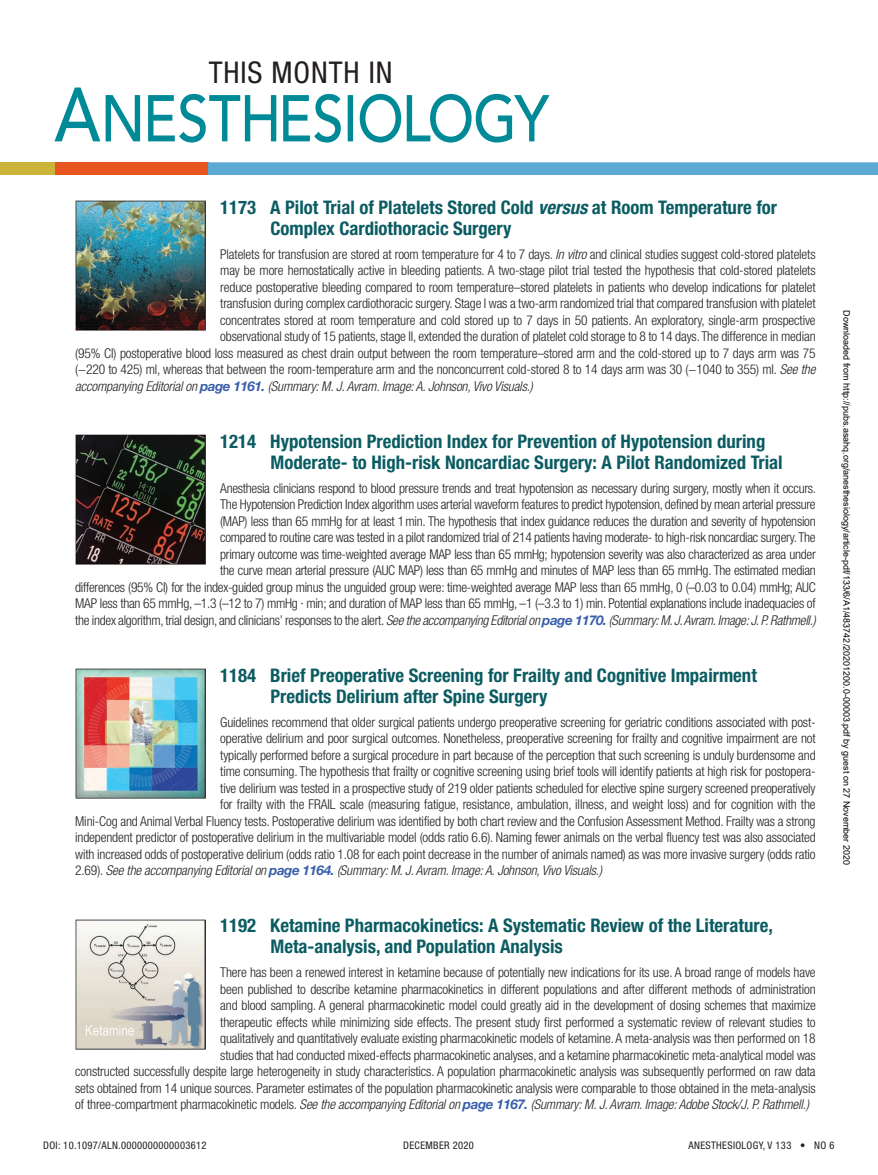
<style>
.page{position:relative;width:878px;height:1175px;background:#fff}
.page>*{position:absolute;margin:0;border:0;box-sizing:border-box;transform-origin:0 0}
.t1{font:condensed 30px "Helvetica Neue LT Std";letter-spacing:.03em;color:#231f20}
.t2{font:700 condensed 18.75px/21px "Helvetica Neue LT Std";color:#0b5c62}
.t3{font:300 condensed 13.5px/16.5px "Helvetica Neue LT Std";letter-spacing:-.01em;color:#231f20;text-align:right}
.t4{font:italic 300 condensed 13.5px "Helvetica Neue LT Std";letter-spacing:-.01em;color:#231f20}
.t5{font:condensed 10.5px "Helvetica Neue LT Std";letter-spacing:.03em;color:#231f20}
.t6{font:9px "Arial";color:#000}
.s1{font-style:italic}
.s2{font-weight:700;font-stretch:normal;color:#395fac}
.s3{font-weight:700;font-style:italic;font-stretch:normal;color:#395fac}
.s4{font-style:normal}
</style>
<div class="page">
<svg style="left:54px;top:87px;width:495px;height:55px"></svg>
<div style="left:48px;top:162px;width:161px;height:13px;background:#e6551f"></div>
<div style="left:0;top:162px;width:54px;height:13px;background:#cbb437"></div>
<div style="left:209px;top:163px;width:668px;height:11px;background:#5caad4"></div>
<div style="left:208px;top:162px;width:670px;height:13px;border:2px solid #5caad4"></div>
<img style="left:75px;top:200px;width:130px;height:130px">
<img style="left:75px;top:434px;width:130px;height:130px">
<img style="left:75px;top:668px;width:130px;height:130px">
<img style="left:75px;top:919px;width:130px;height:130px">
<h1 class="t1" style="left:209px;top:55px;width:185px">THIS MONTH IN</h1>
<h2 class="t2" style="left:270px;top:196px;width:508px;text-indent:-50px">1173 A Pilot Trial of Platelets Stored Cold <span class="s1">versus</span> at Room Temperature for<br>Complex Cardiothoracic Surgery</h2>
<p class="t3" style="left:220px;top:245px;width:597px">Platelets for transfusion are stored at room temperature for 4 to 7 days. <span class="s1">In vitro</span> and clinical studies suggest cold-stored platelets</p>
<p class="t3" style="left:220px;top:262px;width:597px">may be more hemostatically active in bleeding patients. A two-stage pilot trial tested the hypothesis that cold-stored platelets</p>
<p class="t3" style="left:220px;top:278px;width:597px">reduce postoperative bleeding compared to room temperature–stored platelets in patients who develop indications for platelet</p>
<p class="t3" style="left:220px;top:295px;width:597px">transfusion during complex cardiothoracic surgery. Stage I was a two-arm randomized trial that compared transfusion with platelet</p>
<p class="t3" style="left:220px;top:311px;width:597px">concentrates stored at room temperature and cold stored up to 7 days in 50 patients. An exploratory, single-arm prospective</p>
<p class="t3" style="left:220px;top:328px;width:597px">observational study of 15 patients, stage II, extended the duration of platelet cold storage to 8 to 14 days. The difference in median</p>
<p class="t3" style="left:75px;top:344px;width:741px">(95% CI) postoperative blood loss measured as chest drain output between the room temperature–stored arm and the cold-stored up to 7 days arm was 75</p>
<p class="t3" style="left:75px;top:361px;width:741px">(−220 to 425) ml, whereas that between the room-temperature arm and the nonconcurrent cold-stored 8 to 14 days arm was 30 (−1040 to 355) ml. <span class="s1">See the</span></p>
<p class="t4" style="left:75px;top:378px;width:459px">accompanying Editorial on <span class="s2">page 1161.</span> (Summary: M. J. Avram. Image: A. Johnson, Vivo Visuals.)</p>
<h2 class="t2" style="left:270px;top:430px;width:513px;text-indent:-50px">1214 Hypotension Prediction Index for Prevention of Hypotension during<br>Moderate- to High-risk Noncardiac Surgery: A Pilot Randomized Trial</h2>
<p class="t3" style="left:75px;top:479px;width:742px">Anesthesia clinicians respond to blood pressure trends and treat hypotension as necessary during surgery, mostly when it occurs.<br>The Hypotension Prediction Index algorithm uses arterial waveform features to predict hypotension, defined by mean arterial pressure<br>(MAP) less than 65 mmHg for at least 1min. The hypothesis that index guidance reduces the duration and severity of hypotension<br>compared to routine care was tested in a pilot randomized trial of 214 patients having moderate- to high-risk noncardiac surgery. The<br>primary outcome was time-weighted average MAP less than 65 mmHg; hypotension severity was also characterized as area under<br>the curve mean arterial pressure (AUC MAP) less than 65 mmHg and minutes of MAP less than 65 mmHg. The estimated median<br>differences (95% CI) for the index-guided group minus the unguided group were: time-weighted average MAP less than 65 mmHg, 0 (–0.03 to 0.04) mmHg; AUC MAP less than 65 mmHg, –1.3 (–12 to 7) mmHg · min; and duration of MAP less than 65 mmHg, –1 (–3.3 to 1) min. Potential explanations include inadequacies of the index algorithm, trial design, and clinicians’ responses to the alert. <span class="s1">See the accompanying Editorial on</span> <span class="s3">page 1170.</span> <span class="s1">(Summary: M. J. Avram. Image: J. P. Rathmell.)</span></p>
<h2 class="t2" style="left:270px;top:664px;width:488px;text-indent:-50px">1184 Brief Preoperative Screening for Frailty and Cognitive Impairment<br>Predicts Delirium after Spine Surgery</h2>
<p class="t3" style="left:220px;top:713px;width:597px">Guidelines recommend that older surgical patients undergo preoperative screening for geriatric conditions associated with post-</p>
<p class="t3" style="left:220px;top:730px;width:597px">operative delirium and poor surgical outcomes. Nonetheless, preoperative screening for frailty and cognitive impairment are not</p>
<p class="t3" style="left:220px;top:746px;width:597px">typically performed before a surgical procedure in part because of the perception that such screening is unduly burdensome and</p>
<p class="t3" style="left:220px;top:763px;width:597px">time consuming. The hypothesis that frailty or cognitive screening using brief tools will identify patients at high risk for postopera-</p>
<p class="t3" style="left:220px;top:779px;width:597px">tive delirium was tested in a prospective study of 219 older patients scheduled for elective spine surgery screened preoperatively</p>
<p class="t3" style="left:220px;top:796px;width:597px">for frailty with the FRAIL scale (measuring fatigue, resistance, ambulation, illness, and weight loss) and for cognition with the</p>
<p class="t3" style="left:75px;top:812px;width:742px">Mini-Cog and Animal Verbal Fluency tests. Postoperative delirium was identified by both chart review and the Confusion Assessment Method. Frailty was a strong</p>
<p class="t3" style="left:75px;top:829px;width:742px">independent predictor of postoperative delirium in the multivariable model (odds ratio 6.6). Naming fewer animals on the verbal fluency test was also associated</p>
<p class="t3" style="left:75px;top:845px;width:742px">with increased odds of postoperative delirium (odds ratio 1.08 for each point decrease in the number of animals named) as was more invasive surgery (odds ratio</p>
<p class="t4" style="left:75px;top:862px;width:528px"><span class="s4">2.69).</span> See the accompanying Editorial on <span class="s2">page 1164.</span> (Summary: M. J. Avram. Image: A. Johnson, Vivo Visuals.)</p>
<p class="t6" style="left:850px;top:310px;width:556px;rotate:90deg">Downloaded from http://pubs.asahq.org/anesthesiology/article-pdf/133/6/A1/483742/20201200.0-00003.pdf by guest on 27 November 2020</p>
<h2 class="t2" style="left:270px;top:915px;width:504px;text-indent:-50px">1192 Ketamine Pharmacokinetics: A Systematic Review of the Literature,<br>Meta-analysis, and Population Analysis</h2>
<p class="t3" style="left:220px;top:964px;width:597px">There has been a renewed interest in ketamine because of potentially new indications for its use. A broad range of models have</p>
<p class="t3" style="left:220px;top:980px;width:597px">been published to describe ketamine pharmacokinetics in different populations and after different methods of administration</p>
<p class="t3" style="left:220px;top:997px;width:597px">and blood sampling. A general pharmacokinetic model could greatly aid in the development of dosing schemes that maximize</p>
<p class="t3" style="left:220px;top:1013px;width:597px">therapeutic effects while minimizing side effects. The present study first performed a systematic review of relevant studies to</p>
<p class="t3" style="left:220px;top:1030px;width:597px">qualitatively and quantitatively evaluate existing pharmacokinetic models of ketamine. A meta-analysis was then performed on 18</p>
<p class="t3" style="left:220px;top:1046px;width:597px">studies that had conducted mixed-effects pharmacokinetic analyses, and a ketamine pharmacokinetic meta-analytical model was</p>
<p class="t3" style="left:75px;top:1063px;width:742px">constructed successfully despite large heterogeneity in study characteristics. A population pharmacokinetic analysis was subsequently performed on raw data</p>
<p class="t3" style="left:75px;top:1079px;width:742px">sets obtained from 14 unique sources. Parameter estimates of the population pharmacokinetic analysis were comparable to those obtained in the meta-analysis</p>
<p class="t4" style="left:75px;top:1096px;width:735px"><span class="s4">of three-compartment pharmacokinetic models.</span> See the accompanying Editorial on <span class="s2">page 1167.</span> (Summary: M. J. Avram. Image: Adobe Stock/J. P. Rathmell.)</p>
<p class="t5" style="left:43px;top:1139px;width:165px">DOI: 10.1097/ALN.0000000000003612</p>
<p class="t5" style="left:403px;top:1139px;width:72px">DECEMBER 2020</p>
<p class="t5" style="left:688px;top:1139px;width:147px">ANESTHESIOLOGY, V 133 • NO 6</p>
</div>
